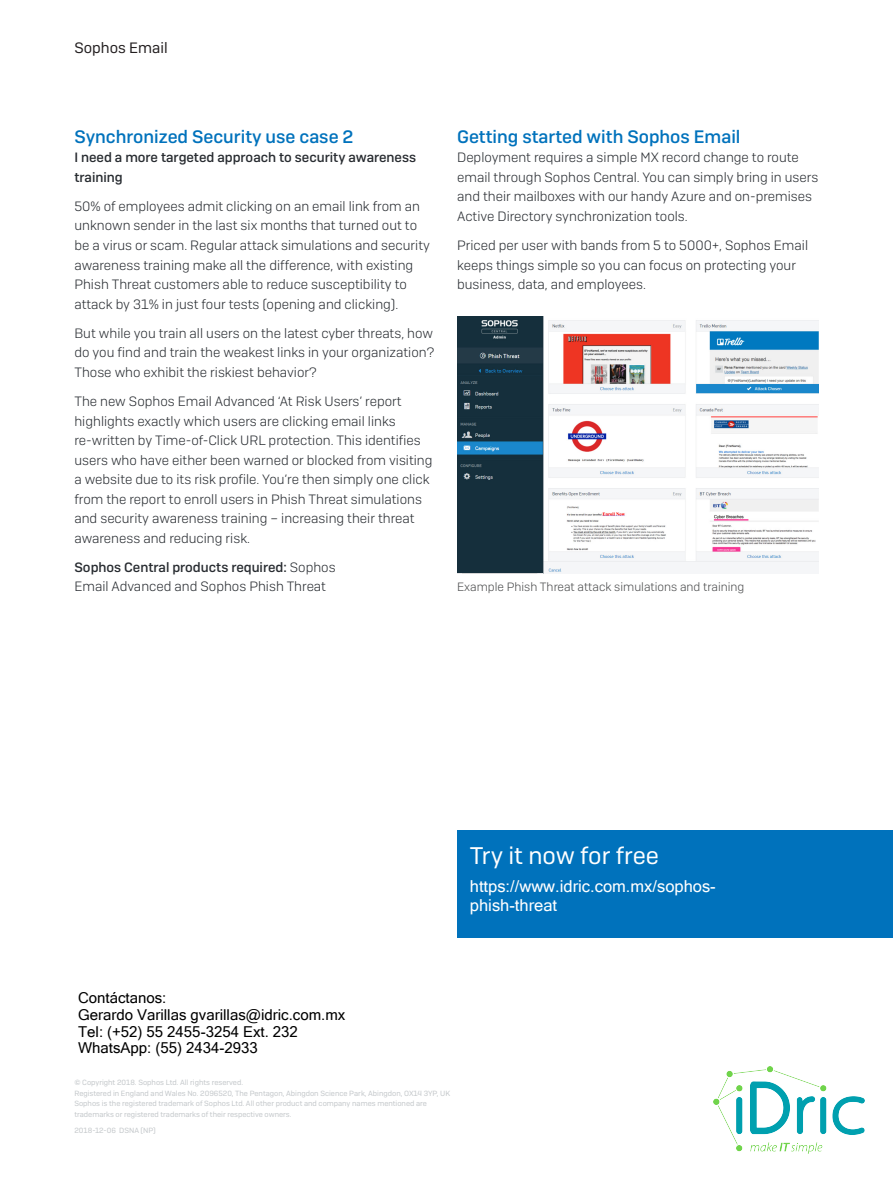
<style>
.page{position:relative;width:893px;height:1191px;background:#fff}
.page>*{position:absolute;margin:0;border:0;box-sizing:border-box;transform-origin:0 0}
.t1{font:24px "Sophos Sans";color:#fff}
.Subheading_1{font:500 18px "Sophos Sans";color:#0072bc}
.t2{font:16.5px/19.2px "Microsoft Sans Serif";color:#fff}
.t3{font:15px/17px "Microsoft Sans Serif";color:#000}
.t4{font:15px "Sophos Sans";color:#231f20}
.Body_Copy{font:300 13.5px/19.5px "Sophos Sans";color:#282c31}
.Body_Copy_Bullets{font:300 13.5px/19.5px "Sophos Sans";color:#282c31}
.Body_Copy-2{font:500 13.5px/19.5px "Sophos Sans";color:#282c31}
.t5{font:300 12px "Sophos Sans";color:#4b4c4d}
.Copyright{font:7.5px/10.5px "Sophos Sans";color:#c2c6c9}
.Job_No__and_Version{font:7.5px "Sophos Sans";color:#c2c6c9}
.s1{font-weight:500}
</style>
<div class="page">
<div style="left:457px;top:830px;width:436px;height:107px;background:#0072bc"></div>
<img style="left:457px;top:316px;width:362px;height:257px">
<img style="left:714px;top:1066px;width:151px;height:87px">
<p class="t4" style="left:74px;top:39px;width:95px">Sophos Email</p>
<p class="Subheading_1" style="left:74px;top:125px;width:281px">Synchronized Security use case 2</p>
<p class="Body_Copy-2" style="left:74px;top:148px;width:343px">I need a more targeted approach to security awareness training</p>
<p class="Body_Copy" style="left:74px;top:196px;width:357px">50% of employees admit clicking on an email link from an unknown sender in the last six months that turned out to be a virus or scam. Regular attack simulations and security awareness training make all the difference, with existing Phish Threat customers able to reduce susceptibility to attack by 31% in just four tests (opening and clicking).</p>
<p class="Body_Copy" style="left:74px;top:323px;width:361px;text-align:justify">But while you train all users on the latest cyber threats, how do you find and train the weakest links in your organization?<br>Those who exhibit the riskiest behavior?</p>
<p class="Body_Copy" style="left:74px;top:391px;width:360px">The new Sophos Email Advanced ‘At Risk Users’ report highlights exactly which users are clicking email links re-written by Time-of-Click URL protection. This identifies users who have either been warned or blocked from visiting a website due to its risk profile. You’re then simply one click from the report to enroll users in Phish Threat simulations and security awareness training – increasing their threat awareness and reducing risk.</p>
<p class="Body_Copy_Bullets" style="left:74px;top:557px;width:263px"><span class="s1">Sophos Central products required:</span> Sophos<br>Email Advanced and Sophos Phish Threat</p>
<p class="Subheading_1" style="left:457px;top:125px;width:285px">Getting started with Sophos Email</p>
<p class="Body_Copy" style="left:457px;top:147px;width:363px">Deployment requires a simple MX record change to route email through Sophos Central. You can simply bring in users and their mailboxes with our handy Azure and on-premises Active Directory synchronization tools.</p>
<p class="Body_Copy" style="left:457px;top:235px;width:352px">Priced per user with bands from 5 to 5000+, Sophos Email keeps things simple so you can focus on protecting your business, data, and employees.</p>
<p class="t5" style="left:457px;top:580px;width:289px">Example Phish Threat attack simulations and training</p>
<p class="t3" style="left:78px;top:988px;width:269px">Contáctanos:<br>Gerardo Varillas gvarillas@idric.com.mx<br>Tel: (+52) 55 2455-3254 Ext. 232<br>WhatsApp: (55) 2434-2933</p>
<h1 class="t1" style="left:470px;top:842px;width:191px">Try it now for free</h1>
<p class="t2" style="left:470px;top:876px;width:247px">https://www.idric.com.mx/sophos&shy;phish-threat</p>
<p class="Copyright" style="left:74px;top:1077px;width:170px">© Copyright 2018. Sophos Ltd. All rights reserved.</p>
<p class="Copyright" style="left:74px;top:1087px;width:377px">Registered in England and Wales No. 2096520, The Pentagon, Abingdon Science Park, Abingdon, OX14 3YP, UK</p>
<p class="Copyright" style="left:74px;top:1098px;width:354px">Sophos is the registered trademark of Sophos Ltd. All other product and company names mentioned are trademarks or registered trademarks of their respective owners.</p>
<p class="Job_No__and_Version" style="left:74px;top:1125px;width:83px">2018-12-06 DSNA (NP)</p>
</div>
